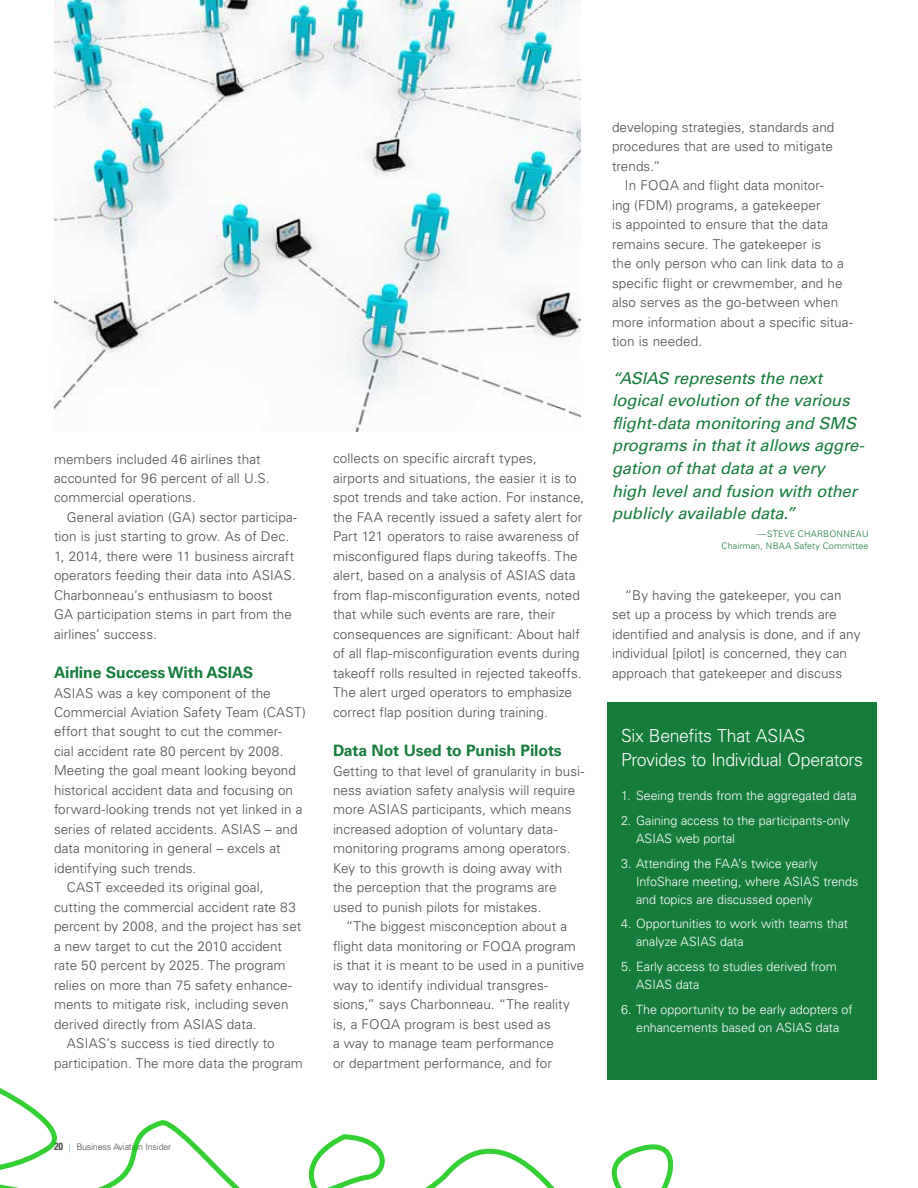
<style>
.page{position:relative;width:918px;height:1188px;background:#fff}
.page>*{position:absolute;margin:0;border:0;box-sizing:border-box;transform-origin:0 0}
.t1{font:300 18px/24px "Univers LT Std";letter-spacing:-.02em;color:#fff}
.t2{font:italic 16.5px/22.5px "Univers LT Std";letter-spacing:-.01em;color:#167c3b}
.t3{font:700 15.75px "Univers LT Std";letter-spacing:-.01em;color:#167c3b}
.t4{font:300 13.5px/19.5px "Univers LT Std";letter-spacing:.005em;color:#4d4d4f}
.t5{font:300 12.75px/18px "Univers LT Std";color:#fff}
.t6{font:300 9px/12px "Univers LT Std";letter-spacing:.02em;color:#167c3b;text-align:right}
.t7{font:300 9px "Univers LT Std";letter-spacing:-.025em;color:#4d4d4f}
.s1{font-weight:700;font-stretch:condensed;font-size:10.5px}
.s2{color:#5ca8ce}
</style>
<div class="page">
<div style="left:608px;top:702px;width:270px;height:378px;background:#167c3b"></div>
<img style="left:54px;top:0;width:526px;height:432px">
<svg style="left:0;top:1052px;width:878px;height:136px"></svg>
<p class="t4" style="left:54px;top:449px;width:217px">members included 46 airlines that accounted for 96 percent of all U.S. commercial operations.</p>
<p class="t4" style="left:54px;top:507px;width:245px;text-indent:13px">General aviation (GA) sector participa&shy;tion is just starting to grow. As of Dec.<br>1, 2014, there were 11 business aircraft operators feeding their data into ASIAS.<br>Charbonneau’s enthusiasm to boost<br>GA participation stems in part from the airlines’ success.</p>
<p class="t3" style="left:54px;top:663px;width:201px">Airline Success With ASIAS</p>
<p class="t4" style="left:54px;top:683px;width:218px">ASIAS was a key component of the</p>
<p class="t4" style="left:54px;top:702px;width:253px">Commercial Aviation Safety Team (CAST)</p>
<p class="t4" style="left:54px;top:722px;width:229px">effort that sought to cut the commer-</p>
<p class="t4" style="left:54px;top:741px;width:231px">cial accident rate 80 percent by 2008.</p>
<p class="t4" style="left:54px;top:761px;width:244px">Meeting the goal meant looking beyond</p>
<p class="t4" style="left:54px;top:780px;width:241px">historical accident data and focusing on</p>
<p class="t4" style="left:54px;top:800px;width:250px">forward-looking trends not yet linked in a</p>
<p class="t4" style="left:54px;top:819px;width:245px">series of related accidents. ASIAS – and</p>
<p class="t4" style="left:54px;top:839px;width:228px">data monitoring in general – excels at</p>
<p class="t4" style="left:54px;top:858px;width:144px">identifying such trends.</p>
<p class="t4" style="left:67px;top:878px;width:198px">CAST exceeded its original goal,</p>
<p class="t4" style="left:54px;top:897px;width:243px">cutting the commercial accident rate 83</p>
<p class="t4" style="left:54px;top:917px;width:249px">percent by 2008, and the project has set</p>
<p class="t4" style="left:54px;top:936px;width:230px">a new target to cut the 2010 accident</p>
<p class="t4" style="left:54px;top:956px;width:233px">rate 50 percent by 2025. The program</p>
<p class="t4" style="left:54px;top:975px;width:240px">relies on more than 75 safety enhance-</p>
<p class="t4" style="left:54px;top:995px;width:236px">ments to mitigate risk, including seven</p>
<p class="t4" style="left:54px;top:1014px;width:204px">derived directly from ASIAS data.</p>
<p class="t4" style="left:67px;top:1034px;width:209px">ASIAS’s success is tied directly to</p>
<p class="t4" style="left:54px;top:1053px;width:250px">participation. The more data the program</p>
<p class="t4" style="left:333px;top:449px;width:253px">collects on specific aircraft types, airports and situations, the easier it is to spot trends and take action. For instance, the FAA recently issued a safety alert for Part 121 operators to raise awareness of misconfigured flaps during takeoffs. The alert, based on a analysis of ASIAS data from flap-misconfiguration events, noted that while such events are rare, their consequences are significant: About half of all flap-misconfiguration events during takeoff rolls resulted in rejected takeoffs.<br>The alert urged operators to emphasize correct flap position during training.</p>
<p class="t3" style="left:333px;top:741px;width:230px">Data Not Used to Punish Pilots</p>
<p class="t4" style="left:333px;top:761px;width:253px">Getting to that level of granularity in busi&shy;ness aviation safety analysis will require more ASIAS participants, which means increased adoption of voluntary data&shy;monitoring programs among operators.<br>Key to this growth is doing away with the perception that the programs are used to punish pilots for mistakes.</p>
<p class="t4" style="left:333px;top:917px;width:253px;text-indent:13px">“The biggest misconception about a flight data monitoring or FOQA program is that it is meant to be used in a punitive way to identify individual transgres&shy;sions,” says Charbonneau. “The reality is, a FOQA program is best used as<br>a way to manage team performance<br>or department performance, and for</p>
<p class="t4" style="left:612px;top:117px;width:224px;text-align:justify">developing strategies, standards and procedures that are used to mitigate trends.”</p>
<p class="t4" style="left:612px;top:176px;width:242px;text-indent:13px">In FOQA and flight data monitor-<br>ing (FDM) programs, a gatekeeper<br>is appointed to ensure that the data remains secure. The gatekeeper is<br>the only person who can link data to a specific flight or crewmember, and he also serves as the go-between when more information about a specific situa&shy;tion is needed.</p>
<p class="t2" style="left:612px;top:367px;width:254px">“ASIAS represents the next logical evolution of the various flight-data monitoring and SMS programs in that it allows aggre&shy;gation of that data at a very<br>high level and fusion with other publicly available data.”</p>
<p class="t6" style="left:722px;top:528px;width:148px">—STEVE CHARBONNEAU<br>Chairman, NBAA Safety Committee</p>
<p class="t4" style="left:612px;top:585px;width:250px;text-indent:13px">“By having the gatekeeper, you can set up a process by which trends are identified and analysis is done, and if any individual [pilot] is concerned, they can approach that gatekeeper and discuss</p>
<h1 class="t1" style="left:621px;top:724px;width:243px">Six Benefits That ASIAS<br>Provides to Individual Operators</h1>
<p class="t5" style="left:621px;top:787px;width:237px">1. Seeing trends from the aggregated data</p>
<p class="t5" style="left:636px;top:811px;width:215px;text-indent:-15px">2. Gaining access to the participants-only<br>ASIAS web portal</p>
<p class="t5" style="left:636px;top:854px;width:224px;text-indent:-15px">3. Attending the FAA’s twice yearly<br>InfoShare meeting, where ASIAS trends and topics are discussed openly</p>
<p class="t5" style="left:636px;top:915px;width:213px;text-indent:-15px">4. Opportunities to work with teams that analyze ASIAS data</p>
<p class="t5" style="left:636px;top:958px;width:202px;text-indent:-15px">5. Early access to studies derived from<br>ASIAS data</p>
<p class="t5" style="left:621px;top:1000px;width:233px;text-align:center">6. The opportunity to be early adopters of enhancements based on ASIAS data</p>
<p class="t7" style="left:54px;top:1141px;width:119px"><span class="s1">20</span> <span class="s2">|</span> Business Aviation Insider</p>
</div>
